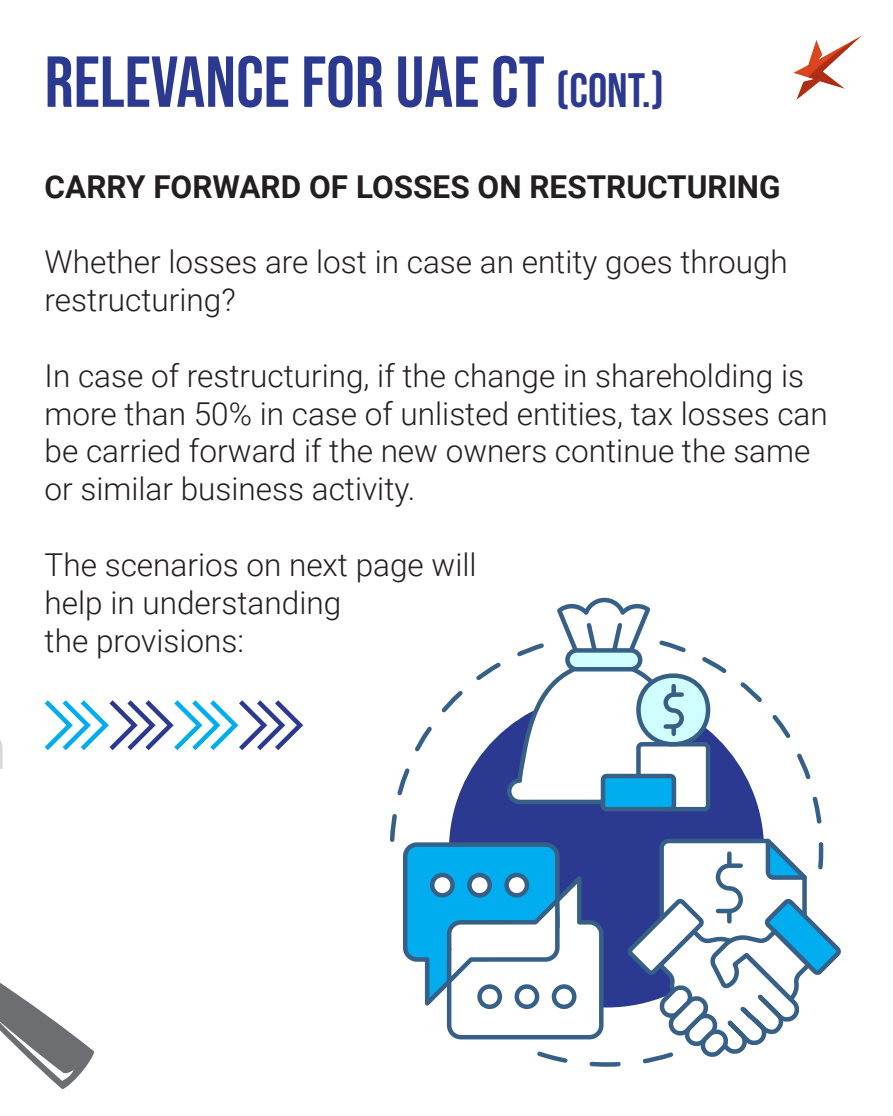
<style>
.page{position:relative;width:893px;height:1116px;background:#fff}
.page>*{position:absolute;margin:0;border:0;box-sizing:border-box;transform-origin:0 0}
.t1{font:72px "Bebas Neue";color:#2b3990}
.t2{font:300 31.5px/37.8px "Roboto";color:#231f20}
.t3{font:700 31.5px "Roboto";color:#231f20}
.s1{font-size:48px}
</style>
<div class="page">
<svg style="left:390px;top:597px;width:451px;height:470px"></svg>
<svg style="left:432px;top:875px;width:20px;height:20px"></svg>
<div style="left:430px;top:872px;width:24px;height:25px;border:4px solid #366088;border-radius:50%"></div>
<svg style="left:469px;top:875px;width:20px;height:20px"></svg>
<div style="left:467px;top:872px;width:24px;height:25px;border:4px solid #366088;border-radius:50%"></div>
<svg style="left:506px;top:875px;width:20px;height:20px"></svg>
<div style="left:504px;top:872px;width:25px;height:25px;border:4px solid #366088;border-radius:50%"></div>
<svg style="left:479px;top:986px;width:20px;height:20px"></svg>
<div style="left:477px;top:984px;width:25px;height:25px;border:4px solid #366088;border-radius:50%"></div>
<svg style="left:516px;top:986px;width:21px;height:20px"></svg>
<div style="left:514px;top:984px;width:25px;height:25px;border:4px solid #366088;border-radius:50%"></div>
<svg style="left:553px;top:986px;width:21px;height:20px"></svg>
<div style="left:551px;top:984px;width:25px;height:25px;border:4px solid #366088;border-radius:50%"></div>
<svg style="left:0;top:740px;width:3px;height:29px"></svg>
<svg style="left:0;top:983px;width:94px;height:106px"></svg>
<img style="left:793px;top:35px;width:69px;height:65px">
<svg style="left:45px;top:700px;width:258px;height:50px"></svg>
<h1 class="t1" style="left:45px;top:41px;width:620px">RELEVANCE FOR UAE CT <span class="s1">(CONT.)</span></h1>
<p class="t3" style="left:45px;top:164px;width:737px">CARRY FORWARD OF LOSSES ON RESTRUCTURING</p>
<p class="t2" style="left:45px;top:242px;width:744px">Whether losses are lost in case an entity goes through restructuring?</p>
<p class="t2" style="left:45px;top:355px;width:784px">In case of restructuring, if the change in shareholding is more than 50% in case of unlisted entities, tax losses can be carried forward if the new owners continue the same or similar business activity.</p>
<p class="t2" style="left:45px;top:544px;width:433px">The scenarios on next page will help in understanding<br>the provisions:</p>
</div>
